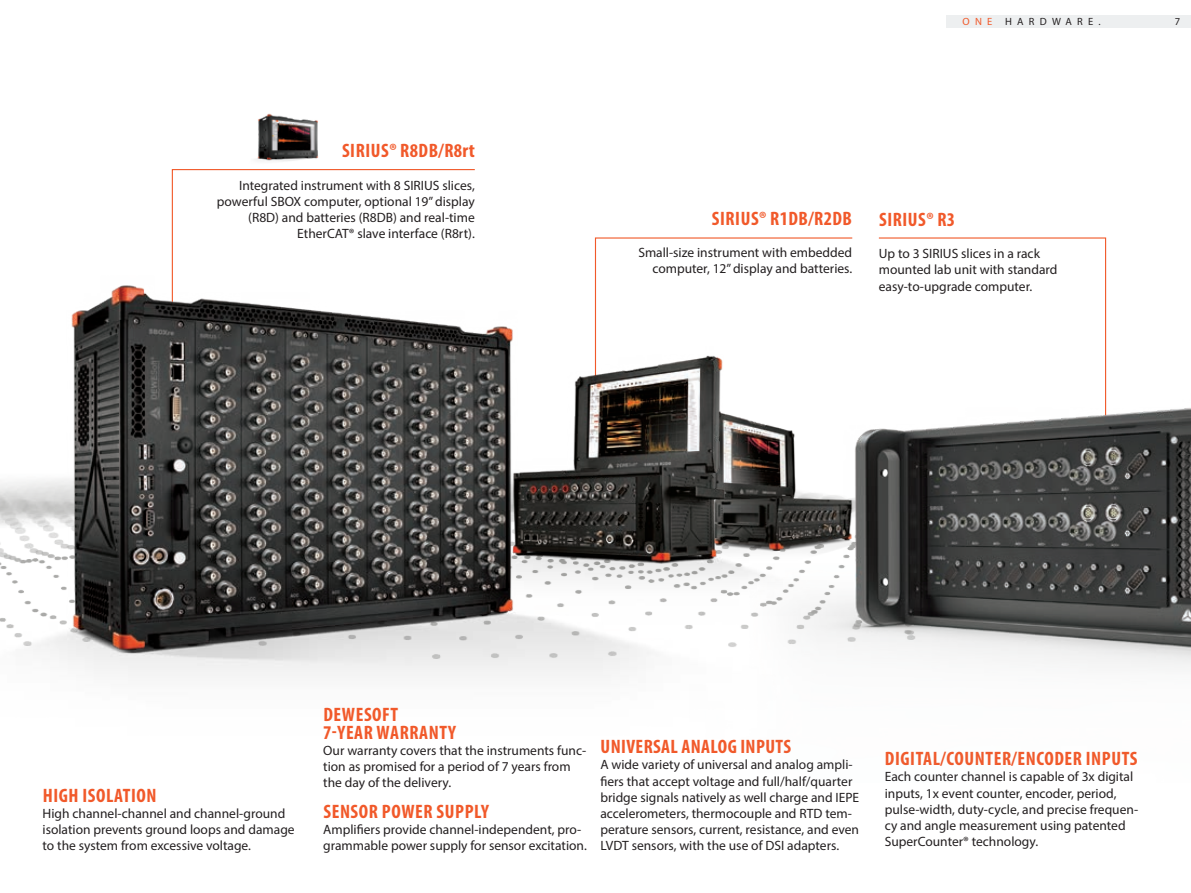
<style>
.page{position:relative;width:1191px;height:893px;background:#fff}
.page>*{position:absolute;margin:0;border:0;box-sizing:border-box;transform-origin:0 0}
.t1{font:700 condensed 19.5px/18px "Myriad Pro";letter-spacing:.03em;color:#f1592a}
.t2{font:13.5px/16.2px "Myriad Pro";color:#231f20}
.t3{font:10.5px "Myriad Pro";letter-spacing:.5em;color:#231f20}
.s1{color:#f1592a}
</style>
<div class="page">
<div style="left:946px;top:15px;width:245px;height:13px;background:#edeff0"></div>
<svg style="left:878px;top:237px;width:228px;height:139px"></svg>
<svg style="left:594px;top:237px;width:259px;height:6px"></svg>
<img style="left:801px;top:376px;width:390px;height:293px">
<svg style="left:171px;top:169px;width:304px;height:74px"></svg>
<img style="left:0;top:243px;width:801px;height:433px">
<img style="left:238px;top:113px;width:96px;height:70px">
<h1 class="t1" style="left:342px;top:141px;width:134px">SIRIUS® R8DB/R8rt</h1>
<p class="t2" style="left:217px;top:177px;width:259px;text-align:right">Integrated instrument with 8 SIRIUS slices, powerful SBOX computer, optional 19” display (R8D) and batteries (R8DB) and real-time EtherCAT® slave interface (R8rt).</p>
<p class="t3" style="left:962px;top:15px;width:140px"><span class="s1">ONE</span> HARDWARE.</p>
<p class="t3" style="left:1174px;top:15px;width:7px">7</p>
<h1 class="t1" style="left:712px;top:209px;width:142px">SIRIUS® R1DB/R2DB</h1>
<p class="t2" style="left:638px;top:244px;width:215px;text-align:right">Small-size instrument with embedded computer, 12” display and batteries.</p>
<h1 class="t1" style="left:879px;top:210px;width:78px">SIRIUS® R3</h1>
<p class="t2" style="left:879px;top:245px;width:180px">Up to 3 SIRIUS slices in a rack mounted lab unit with standard easy-to-upgrade computer.</p>
<h1 class="t1" style="left:43px;top:786px;width:115px">HIGH ISOLATION</h1>
<p class="t2" style="left:43px;top:805px;width:254px">High channel-channel and channel-ground isolation prevents ground loops and damage to the system from excessive voltage.</p>
<h1 class="t1" style="left:323px;top:705px;width:134px">DEWESOFT<br>7-YEAR WARRANTY</h1>
<p class="t2" style="left:323px;top:742px;width:264px">Our warranty covers that the instruments func&shy;tion as promised for a period of 7 years from the day of the delivery.</p>
<h1 class="t1" style="left:323px;top:802px;width:167px">SENSOR POWER SUPPLY</h1>
<p class="t2" style="left:323px;top:821px;width:265px">Amplifiers provide channel-independent, pro&shy;grammable power supply for sensor excitation.</p>
<h1 class="t1" style="left:600px;top:737px;width:192px">UNIVERSAL ANALOG INPUTS</h1>
<p class="t2" style="left:600px;top:757px;width:260px">A wide variety of universal and analog ampli&shy;fiers that accept voltage and full/half/quarter bridge signals natively as well charge and IEPE accelerometers, thermocouple and RTD tem&shy;perature sensors, current, resistance, and even LVDT sensors, with the use of DSI adapters.</p>
<h1 class="t1" style="left:885px;top:749px;width:254px">DIGITAL/COUNTER/ENCODER INPUTS</h1>
<p class="t2" style="left:884px;top:768px;width:255px">Each counter channel is capable of 3x digital inputs, 1x event counter, encoder, period, pulse-width, duty-cycle, and precise frequen&shy;cy and angle measurement using patented SuperCounter® technology.</p>
</div>
